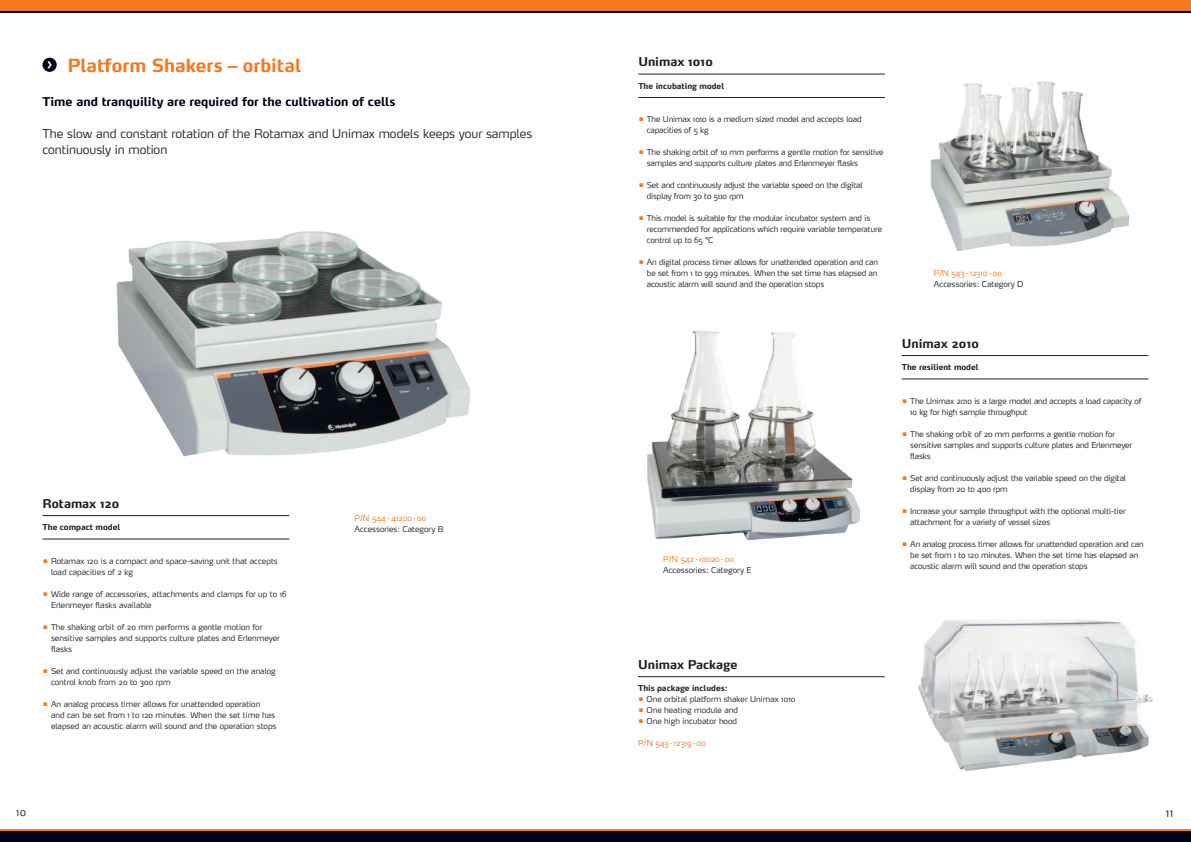
<style>
.page{position:relative;width:1191px;height:842px;background:#fff}
.page>*{position:absolute;margin:0;border:0;box-sizing:border-box;transform-origin:0 0}
.t1{font:700 18px "Max";color:#f47921}
.t2{font:14px "Max Light SC Expert";color:#231f20}
.t3{font:13px "Max Light SC Expert";color:#231f20}
.t4{font:300 12px/16px "Max";color:#231f20}
.t5{font:700 12px "Max";color:#000116}
.t6{font:700 12px "Max";color:#231f20}
.t7{font:300 8px/11px "Max";letter-spacing:-.01em;color:#231f20}
.t8{font:700 8px "Max";color:#231f20}
.t9{font:300 8px "Max";letter-spacing:-.005em;color:#f47921}
.s1{font-size:14px;color:#f47921}
</style>
<div class="page">
<div style="left:0;top:831px;width:595px;height:11px;background:#000116"></div>
<div style="left:595px;top:831px;width:596px;height:11px;background:#000116"></div>
<div style="left:0;top:0;width:595px;height:11px;background:#f47921"></div>
<div style="left:595px;top:0;width:596px;height:11px;background:#f47921"></div>
<hr style="left:0;top:829px;width:595px;height:2px;background:#f47921">
<hr style="left:595px;top:829px;width:596px;height:2px;background:#f47921">
<hr style="left:0;top:11px;width:595px;height:2px;background:#000116">
<hr style="left:595px;top:11px;width:596px;height:2px;background:#000116">
<div style="left:43px;top:58px;width:14px;height:14px;background:#000116;border-radius:50%"></div>
<svg style="left:48px;top:61px;width:4px;height:8px"></svg>
<hr style="left:43px;top:515px;width:246px;height:1px;background:#231f20">
<hr style="left:43px;top:539px;width:246px;height:1px;background:#231f20">
<hr style="left:638px;top:74px;width:246px;height:1px;background:#231f20">
<hr style="left:638px;top:97px;width:246px;height:1px;background:#231f20">
<hr style="left:901px;top:355px;width:247px;height:1px;background:#231f20">
<hr style="left:901px;top:379px;width:247px;height:1px;background:#231f20">
<hr style="left:638px;top:676px;width:246px;height:1px;background:#231f20">
<img style="left:918px;top:619px;width:236px;height:152px">
<img style="left:930px;top:81px;width:200px;height:170px">
<img style="left:647px;top:330px;width:213px;height:211px">
<img style="left:116px;top:231px;width:355px;height:226px">
<h1 class="t1" style="left:67px;top:54px;width:235px">Platform Shakers – orbital</h1>
<h3 class="t5" style="left:43px;top:94px;width:354px">Time and tranquility are required for the cultivation of cells</h3>
<h3 class="t4" style="left:43px;top:126px;width:491px">The slow and constant rotation of the Rotamax and Unimax models keeps your samples continuously in motion</h3>
<h3 class="t6" style="left:43px;top:496px;width:78px">Rotamax 120</h3>
<p class="t8" style="left:43px;top:522px;width:79px">The compact model</p>
<p class="t7" style="left:51px;top:555px;width:228px;text-indent:-9px"><span class="s1">•</span> Rotamax 120 is a compact and space-saving unit that accepts load capacities of 2 kg</p>
<p class="t7" style="left:51px;top:588px;width:237px;text-indent:-9px"><span class="s1">•</span> Wide range of accessories, attachments and clamps for up to 16<br>Erlenmeyer flasks available</p>
<p class="t7" style="left:51px;top:621px;width:230px;text-indent:-9px"><span class="s1">•</span> The shaking orbit of 20 mm performs a gentle motion for sensitive samples and supports culture plates and Erlenmeyer flasks</p>
<p class="t7" style="left:51px;top:665px;width:226px;text-indent:-9px"><span class="s1">•</span> Set and continuously adjust the variable speed on the analog control knob from 20 to 300 rpm</p>
<p class="t7" style="left:51px;top:698px;width:227px;text-indent:-9px"><span class="s1">•</span> An analog process timer allows for unattended operation<br>and can be set from 1 to 120 minutes. When the set time has elapsed an acoustic alarm will sound and the operation stops</p>
<p class="t9" style="left:354px;top:513px;width:73px">P/N 544-41200-00</p>
<p class="t7" style="left:354px;top:523px;width:91px">Accessories: Category B</p>
<h3 class="t6" style="left:638px;top:55px;width:76px">Unimax 1010</h3>
<p class="t8" style="left:638px;top:81px;width:87px">The incubating model</p>
<p class="t7" style="left:647px;top:114px;width:216px;text-indent:-9px"><span class="s1">•</span> The Unimax 1010 is a medium sized model and accepts load capacities of 5 kg</p>
<p class="t7" style="left:647px;top:147px;width:238px;text-indent:-9px"><span class="s1">•</span> The shaking orbit of 10 mm performs a gentle motion for sensitive samples and supports culture plates and Erlenmeyer flasks</p>
<p class="t7" style="left:647px;top:180px;width:217px;text-indent:-9px"><span class="s1">•</span> Set and continuously adjust the variable speed on the digital display from 30 to 500 rpm</p>
<p class="t7" style="left:647px;top:213px;width:237px;text-indent:-9px"><span class="s1">•</span> This model is suitable for the modular incubator system and is recommended for applications which require variable temperature control up to 65 °C</p>
<p class="t7" style="left:647px;top:257px;width:233px;text-align:justify;text-indent:-9px"><span class="s1">•</span> An digital process timer allows for unattended operation and can be set from 1 to 999 minutes. When the set time has elapsed an acoustic alarm will sound and the operation stops</p>
<p class="t9" style="left:934px;top:268px;width:70px">P/N 543-12310-00</p>
<p class="t7" style="left:934px;top:279px;width:91px">Accessories: Category D</p>
<p class="t9" style="left:663px;top:554px;width:72px">P/N 542-10020-00</p>
<p class="t7" style="left:663px;top:564px;width:90px">Accessories: Category E</p>
<h3 class="t6" style="left:901px;top:336px;width:79px">Unimax 2010</h3>
<p class="t8" style="left:901px;top:362px;width:78px">The resilient model</p>
<p class="t7" style="left:910px;top:395px;width:233px;text-indent:-9px"><span class="s1">•</span> The Unimax 2010 is a large model and accepts a load capacity of<br>10 kg for high sample throughput</p>
<p class="t7" style="left:910px;top:428px;width:223px;text-indent:-9px"><span class="s1">•</span> The shaking orbit of 20 mm performs a gentle motion for sensitive samples and supports culture plates and Erlenmeyer flasks</p>
<p class="t7" style="left:910px;top:472px;width:217px;text-indent:-9px"><span class="s1">•</span> Set and continuously adjust the variable speed on the digital display from 20 to 400 rpm</p>
<p class="t7" style="left:910px;top:505px;width:217px;text-indent:-9px"><span class="s1">•</span> Increase your sample throughput with the optional multi-tier attachment for a variety of vessel sizes</p>
<p class="t7" style="left:910px;top:538px;width:235px;text-indent:-9px"><span class="s1">•</span> An analog process timer allows for unattended operation and can be set from 1 to 120 minutes. When the set time has elapsed an acoustic alarm will sound and the operation stops</p>
<h3 class="t6" style="left:638px;top:657px;width:101px">Unimax Package</h3>
<p class="t8" style="left:638px;top:683px;width:91px">This package includes:</p>
<p class="t7" style="left:638px;top:694px;width:159px"><span class="s1">•</span> One orbital platform shaker Unimax 1010</p>
<p class="t7" style="left:638px;top:705px;width:101px"><span class="s1">•</span> One heating module and</p>
<p class="t7" style="left:638px;top:716px;width:101px"><span class="s1">•</span> One high incubator hood</p>
<p class="t9" style="left:638px;top:738px;width:69px">P/N 543-12319-00</p>
<h3 class="t3" style="left:16px;top:807px;width:12px">10</h3>
<h2 class="t2" style="left:1165px;top:807px;width:9px">11</h2>
</div>
